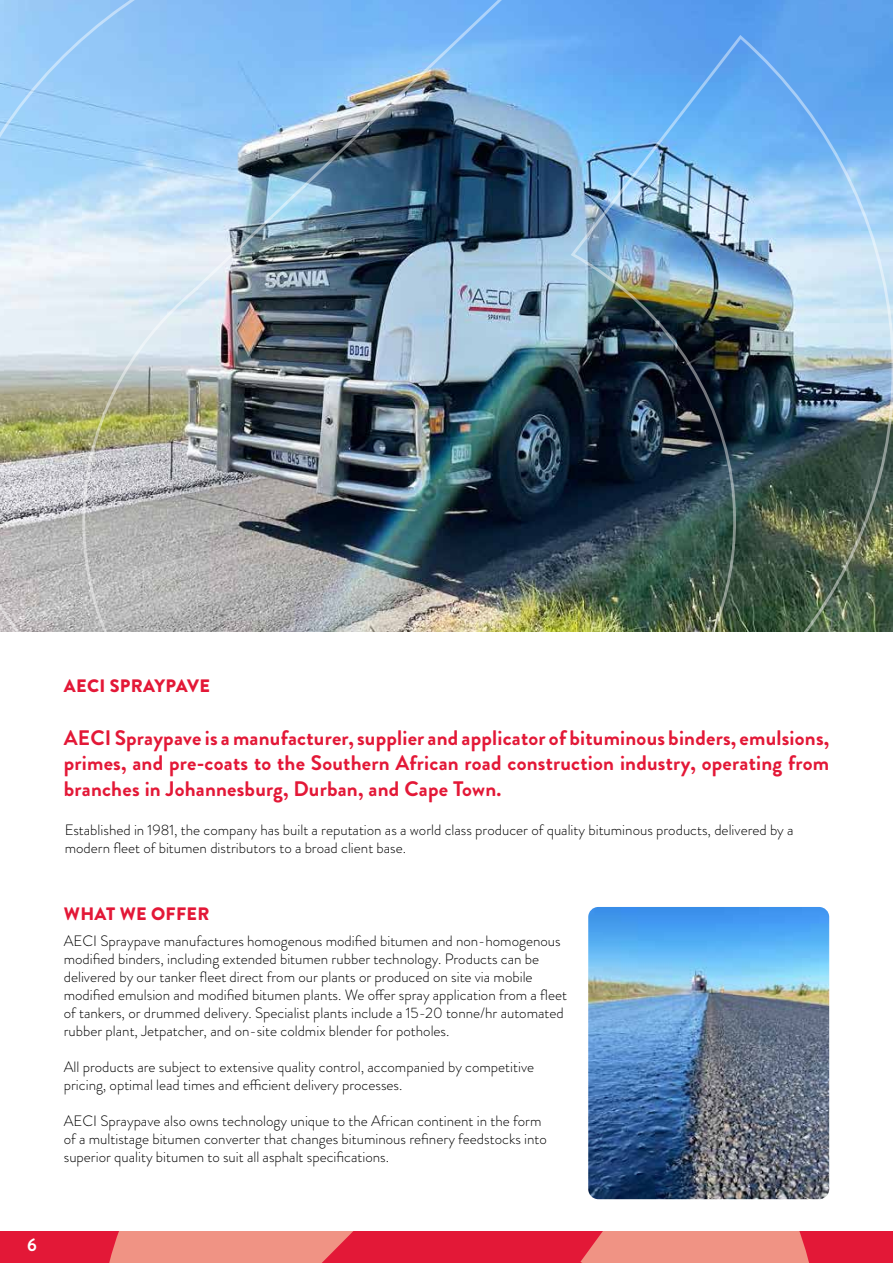
<style>
.page{position:relative;width:893px;height:1263px;background:#fff}
.page>*{position:absolute;margin:0;border:0;box-sizing:border-box;transform-origin:0 0}
.t1{font:700 21px/25.2px "Brandon Grotesque";letter-spacing:.01em;color:#e31837;text-align:justify}
.t2{font:900 18px "Brandon Grotesque";letter-spacing:.02em;color:#e31837}
.t3{font:700 18px "Brandon Grotesque";color:#fff}
.t4{font:300 15px/18px "Brandon Grotesque";color:#000}
</style>
<div class="page">
<div style="left:0;top:1232px;width:893px;height:31px;background:#e31837"></div>
<svg style="left:109px;top:1232px;width:700px;height:31px"></svg>
<img style="left:0;top:0;width:893px;height:632px">
<img style="left:588px;top:907px;width:241px;height:292px">
<p class="t2" style="left:64px;top:673px;width:147px">AECI SPRAYPAVE</p>
<h1 class="t1" style="left:64px;top:726px;width:767px">AECI Spraypave is a manufacturer, supplier and applicator of bituminous binders, emulsions, primes, and pre-coats to the Southern African road construction industry, operating from branches in Johannesburg, Durban, and Cape Town.</h1>
<p class="t4" style="left:65px;top:821px;width:730px">Established in 1981, the company has built a reputation as a world class producer of quality bituminous products, delivered by a modern fleet of bitumen distributors to a broad client base.</p>
<p class="t2" style="left:64px;top:900px;width:147px">WHAT WE OFFER</p>
<p class="t4" style="left:64px;top:932px;width:505px">AECI Spraypave manufactures homogenous modified bitumen and non-homogenous modified binders, including extended bitumen rubber technology. Products can be delivered by our tanker fleet direct from our plants or produced on site via mobile modified emulsion and modified bitumen plants. We offer spray application from a fleet of tankers, or drummed delivery. Specialist plants include a 15-20 tonne/hr automated rubber plant, Jetpatcher, and on-site coldmix blender for potholes.</p>
<p class="t4" style="left:64px;top:1058px;width:472px">All products are subject to extensive quality control, accompanied by competitive pricing, optimal lead times and efficient delivery processes.</p>
<p class="t4" style="left:64px;top:1112px;width:485px">AECI Spraypave also owns technology unique to the African continent in the form of a multistage bitumen converter that changes bituminous refinery feedstocks into superior quality bitumen to suit all asphalt specifications.</p>
<p class="t3" style="left:27px;top:1232px;width:11px">6</p>
</div>
